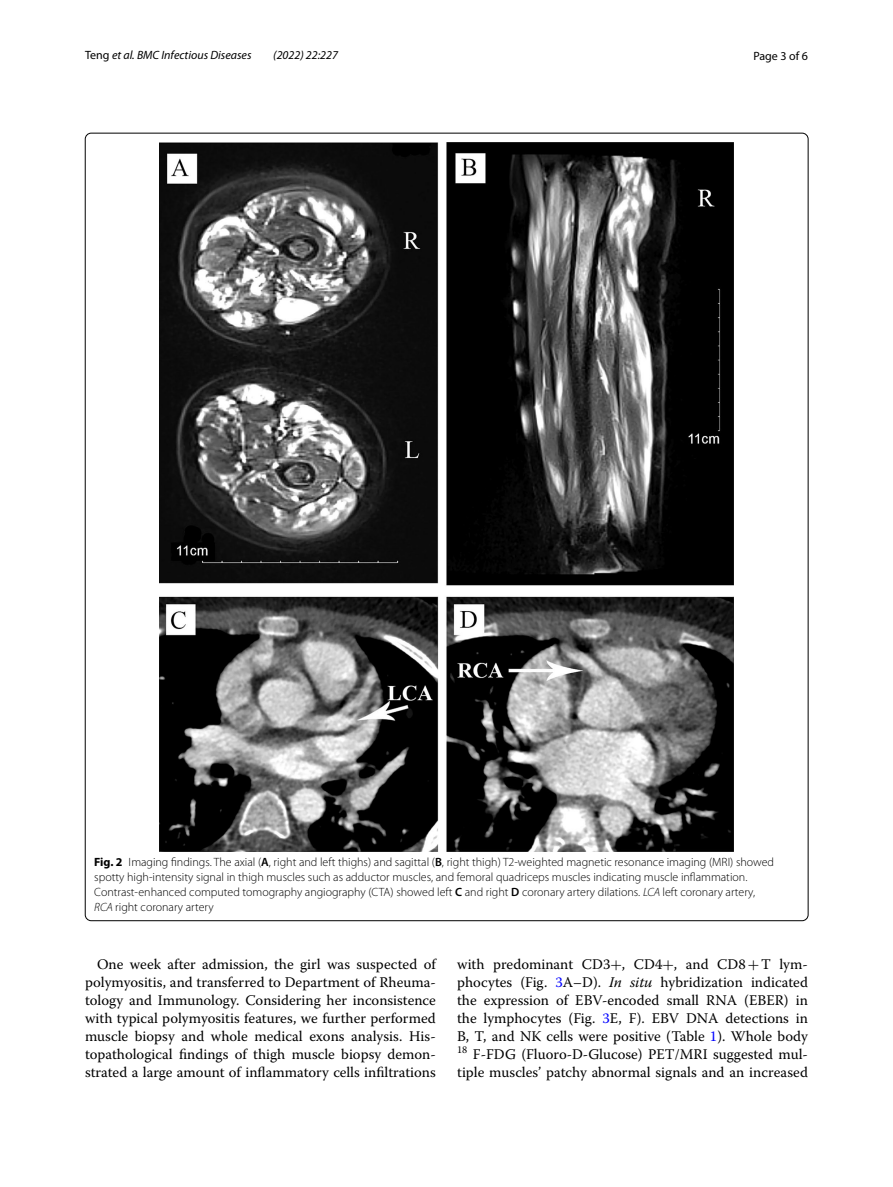
<style>
.page{position:relative;width:893px;height:1187px;background:#fff}
.page>*{position:absolute;margin:0;border:0;box-sizing:border-box;transform-origin:0 0}
.t1{font:14.7px/18px "Warnock Pro";color:#000;text-align:justify}
.t2{font:300 12px/15px "Myriad Pro";color:#000}
.t3{font:italic 12px "Myriad Pro";color:#000}
.t4{font:12px "Myriad Pro";color:#000}
.s1{font-style:normal}
.s2{font-weight:700}
.s3{font-weight:600}
.s4{font-style:italic}
.s5{font-family:"MTSY"}
.s6{color:#00f}
</style>
<div class="page">
<img style="left:160px;top:142px;width:574px;height:709px">
<p class="t3" style="left:85px;top:48px;width:168px"><span class="s1">Teng</span> et al. BMC Infectious Diseases</p>
<p class="t3" style="left:273px;top:48px;width:66px">(2022) 22:227</p>
<p class="t4" style="left:753px;top:48px;width:56px">Page 3 of 6</p>
<p class="t2" style="left:94px;top:854px;width:681px"><span class="s2">Fig. 2</span> Imaging findings. The axial (<span class="s3">A</span>, right and left thighs) and sagittal (<span class="s3">B</span>, right thigh) T2-weighted magnetic resonance imaging (MRI) showed spotty high-intensity signal in thigh muscles such as adductor muscles, and femoral quadriceps muscles indicating muscle inflammation.<br>Contrast-enhanced computed tomography angiography (CTA) showed left <span class="s3">C</span> and right <span class="s3">D</span> coronary artery dilations. <span class="s4">LCA</span> left coronary artery, <span class="s4">RCA</span> right coronary artery</p>
<p class="t1" style="left:85px;top:955px;width:352px;text-indent:12px">One week after admission, the girl was suspected of polymyositis, and transferred to Department of Rheuma&shy;tology and Immunology. Considering her inconsistence with typical polymyositis features, we further performed muscle biopsy and whole medical exons analysis. His&shy;topathological findings of thigh muscle biopsy demon&shy;strated a large amount of inflammatory cells infiltrations</p>
<p class="t1" style="left:457px;top:955px;width:352px">with predominant CD3<span class="s5">+</span>, CD4<span class="s5">+</span>, and CD8<span class="s5">+</span>T lym&shy;phocytes (Fig. <span class="s6">3</span>A–D). <span class="s4">In situ</span> hybridization indicated the expression of EBV-encoded small RNA (EBER) in the lymphocytes (Fig. <span class="s6">3</span>E, F). EBV DNA detections in B, T, and NK cells were positive (Table <span class="s6">1</span>). Whole body <sup>18</sup> F-FDG (Fluoro-D-Glucose) PET/MRI suggested mul&shy;tiple muscles’ patchy abnormal signals and an increased</p>
</div>
